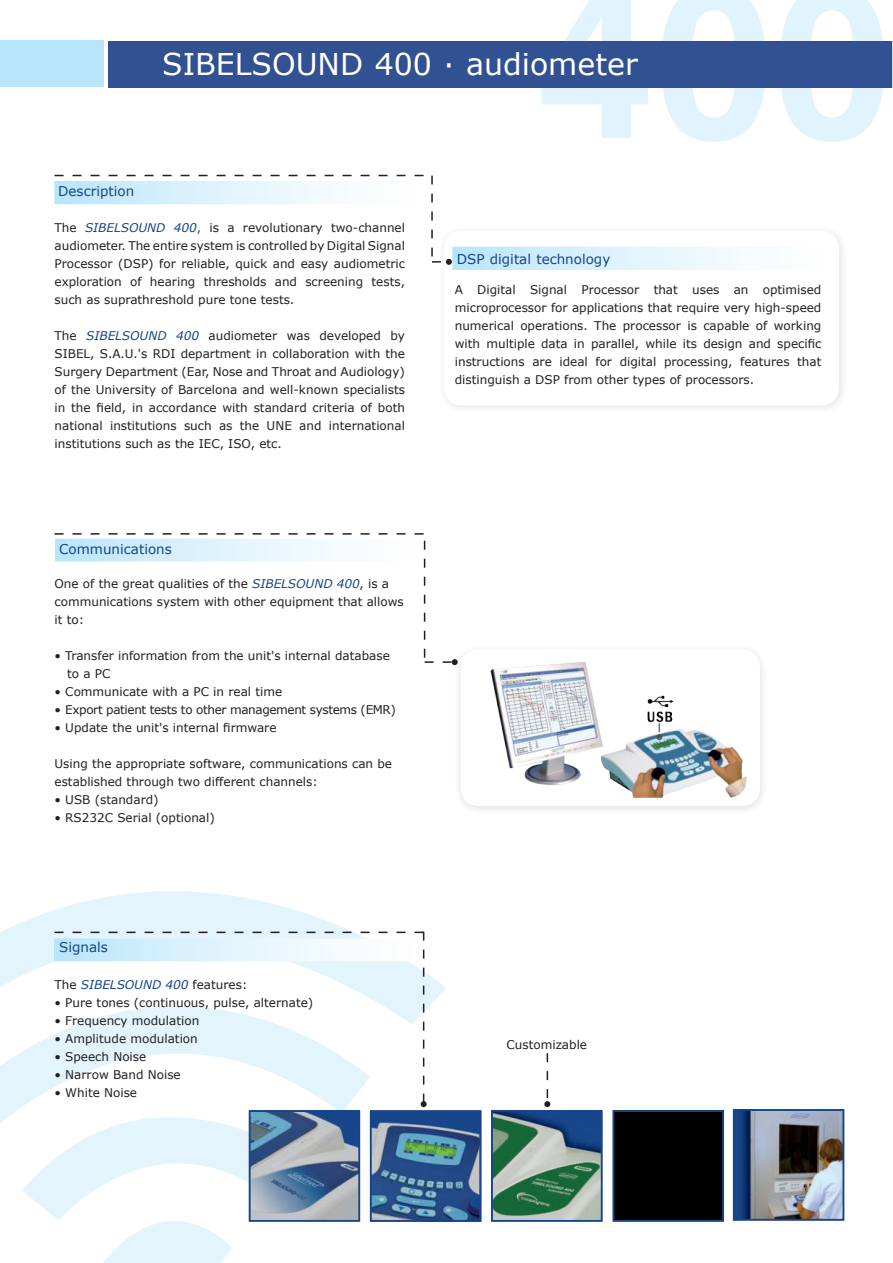
<style>
.page{position:relative;width:893px;height:1263px;background:#fff}
.page>*{position:absolute;margin:0;border:0;box-sizing:border-box;transform-origin:0 0}
.t1{font:30px "Verdana";color:#fff}
.t2{font:13.5px "Verdana";color:#16468a}
.t3{font:12px/18px "Verdana";color:#221f1f}
.t4{font:12px "Verdana";letter-spacing:-.03em;color:#221f1f}
.t5{font:italic 12px "Verdana";color:#16468a}
.s1{font-style:italic;color:#16468a}
.s2{color:#16468a}
.s3{font-style:normal;color:#221f1f}
</style>
<div class="page">
<div style="left:437px;top:224px;width:412px;height:191px;background:#fafafa"></div>
<div style="left:444px;top:231px;width:395px;height:175px;background:#fff;border-radius:18px"></div>
<svg style="left:104px;top:1222px;width:128px;height:41px"></svg>
<svg style="left:22px;top:1156px;width:227px;height:66px"></svg>
<svg style="left:0;top:1083px;width:370px;height:73px"></svg>
<svg style="left:0;top:891px;width:446px;height:192px"></svg>
<svg style="left:542px;top:0;width:341px;height:142px;fill:#e1f3fd"></svg>
<div style="left:0;top:41px;width:103px;height:46px;background:#b8e5fa"></div>
<div style="left:109px;top:41px;width:784px;height:47px;background:#315192"></div>
<svg style="left:55px;top:175px;width:397px;height:90px"></svg>
<svg style="left:55px;top:533px;width:369px;height:2px"></svg>
<svg style="left:55px;top:932px;width:377px;height:175px"></svg>
<hr style="left:892px;top:42px;width:1px;height:46px;background:#b8e5fa">
<svg style="left:424px;top:541px;width:29px;height:124px"></svg>
<svg style="left:544px;top:1053px;width:6px;height:54px"></svg>
<div style="left:453px;top:643px;width:316px;height:173px;background:#221f1f;opacity:.41"></div>
<div style="left:461px;top:649px;width:299px;height:157px;background:#fff;border-radius:18px"></div>
<img style="left:490px;top:662px;width:256px;height:136px">
<img style="left:624px;top:687px;width:72px;height:39px">
<img style="left:736px;top:1112px;width:105px;height:105px">
<div style="left:733px;top:1109px;width:111px;height:111px;border:2px solid #16468a"></div>
<div style="left:616px;top:1113px;width:105px;height:105px;background:#000"></div>
<div style="left:613px;top:1110px;width:111px;height:111px;border:2px solid #16468a"></div>
<img style="left:252px;top:1113px;width:105px;height:105px">
<div style="left:249px;top:1110px;width:111px;height:111px;border:2px solid #16468a"></div>
<img style="left:494px;top:1113px;width:105px;height:105px">
<div style="left:491px;top:1110px;width:111px;height:111px;border:2px solid #16468a"></div>
<img style="left:373px;top:1113px;width:105px;height:105px">
<div style="left:370px;top:1110px;width:111px;height:111px;border:2px solid #16468a"></div>
<h1 class="t1" style="left:162px;top:50px;width:477px">SIBELSOUND 400 · audiometer</h1>
<p class="t2" style="left:58px;top:185px;width:78px">Description</p>
<p class="t3" style="left:55px;top:219px;width:352px;text-align:justify">The <span class="s1">SIBELSOUND 400</span><span class="s2">,</span> is a revolutionary two-channel audiometer. The entire system is controlled by Digital Signal Processor (DSP) for reliable, quick and easy audiometric exploration of hearing thresholds and screening tests, such as suprathreshold pure tone tests.</p>
<p class="t3" style="left:55px;top:327px;width:352px;text-align:justify">The <span class="s1">SIBELSOUND 400</span> audiometer was developed by SIBEL, S.A.U.'s RDI department in collaboration with the Surgery Department (Ear, Nose and Throat and Audiology) of the University of Barcelona and well-known specialists in the field, in accordance with standard criteria of both national institutions such as the UNE and international institutions such as the IEC, ISO, etc.</p>
<p class="t2" style="left:59px;top:543px;width:114px">Communications</p>
<p class="t3" style="left:55px;top:575px;width:351px">One of the great qualities of the <span class="s1">SIBELSOUND 400</span>, is a communications system with other equipment that allows it to:</p>
<p class="t3" style="left:67px;top:647px;width:324px;text-indent:-13px">• Transfer information from the unit's internal database to a PC</p>
<p class="t3" style="left:55px;top:683px;width:229px">• Communicate with a PC in real time</p>
<p class="t4" style="left:55px;top:701px;width:343px">• Export patient tests to other management systems (EMR)</p>
<p class="t3" style="left:55px;top:719px;width:224px">• Update the unit's internal firmware</p>
<p class="t3" style="left:55px;top:755px;width:339px">Using the appropriate software, communications can be established through two different channels:</p>
<p class="t3" style="left:55px;top:791px;width:106px">• USB (standard)</p>
<p class="t3" style="left:55px;top:809px;width:162px">• RS232C Serial (optional)</p>
<p class="t2" style="left:59px;top:941px;width:50px">Signals</p>
<p class="t5" style="left:55px;top:978px;width:194px"><span class="s3">The</span> SIBELSOUND 400 <span class="s3">features:</span></p>
<p class="t3" style="left:55px;top:994px;width:260px">• Pure tones (continuous, pulse, alternate)</p>
<p class="t3" style="left:55px;top:1012px;width:146px">• Frequency modulation</p>
<p class="t3" style="left:55px;top:1030px;width:145px">• Amplitude modulation</p>
<p class="t3" style="left:55px;top:1048px;width:93px">• Speech Noise</p>
<p class="t3" style="left:55px;top:1066px;width:128px">• Narrow Band Noise</p>
<p class="t3" style="left:55px;top:1084px;width:84px">• White Noise</p>
<p class="t2" style="left:457px;top:253px;width:155px">DSP digital technology</p>
<p class="t3" style="left:455px;top:281px;width:368px;text-align:justify">A Digital Signal Processor that uses an optimised microprocessor for applications that require very high-speed numerical operations. The processor is capable of working with multiple data in parallel, while its design and specific instructions are ideal for digital processing, features that distinguish a DSP from other types of processors.</p>
<p class="t3" style="left:506px;top:1036px;width:82px">Customizable</p>
</div>
